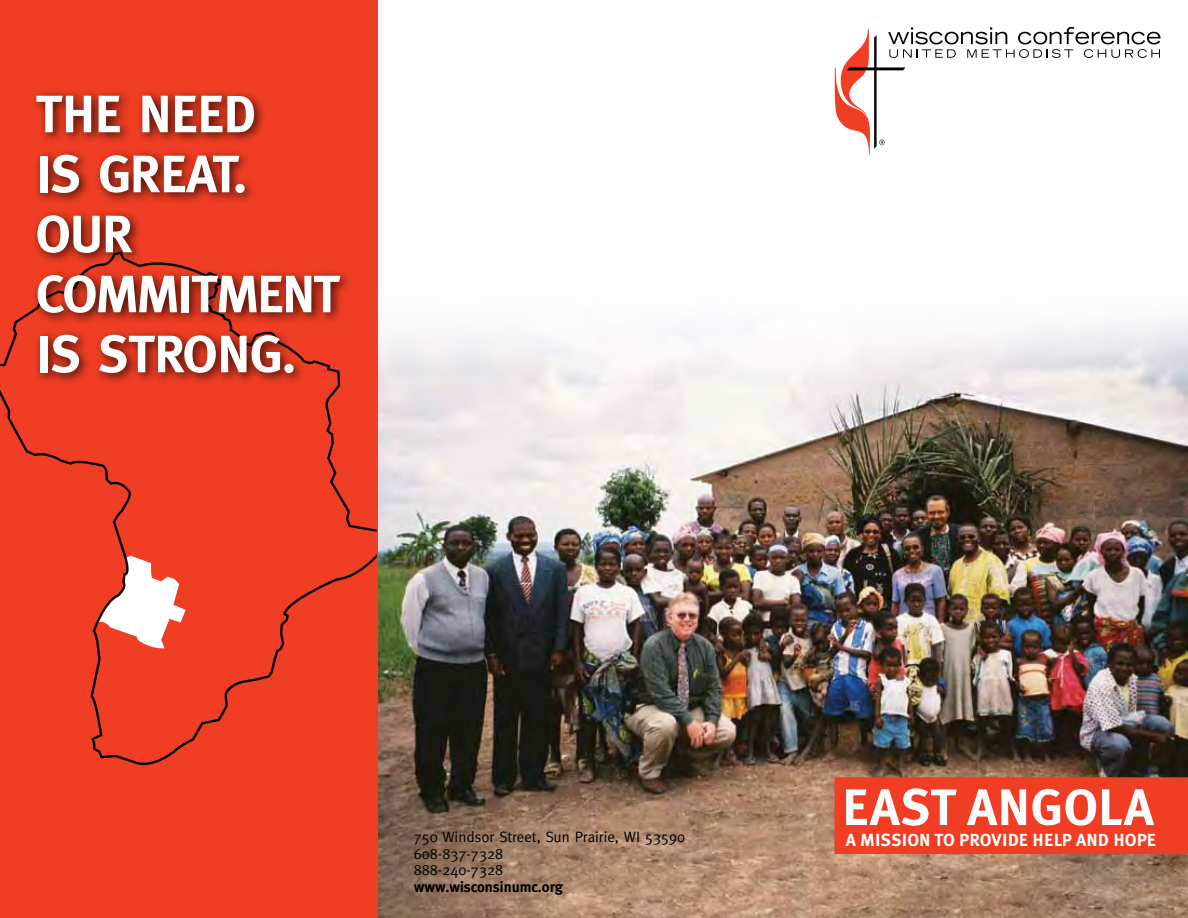
<style>
.page{position:relative;width:1188px;height:918px;background:#fff}
.page>*{position:absolute;margin:0;border:0;box-sizing:border-box;transform-origin:0 0}
.t1{font:700 52.5px/60px "Meta";color:#fff}
.t2{font:700 51.3px "Meta Plus";color:#fff}
.t3{font:700 17.55px "Meta Plus";letter-spacing:.01em;color:#fff}
.t4{font:15px/16.5px "Meta";color:#000}
.t5{font:700 15px "Meta";color:#000}
</style>
<div class="page">
<img style="left:378px;top:319px;width:810px;height:599px">
<div style="left:835px;top:777px;width:353px;height:77px;background:#ef3e23"></div>
<svg style="left:835px;top:27px;width:326px;height:128px"></svg>
<div style="left:0;top:0;width:378px;height:918px;background:#ef3e23"></div>
<svg style="left:0;top:311px;width:377px;height:455px"></svg>
<div style="left:30px;top:89px;width:323px;height:296px;background:#000;opacity:.75"></div>
<h1 class="t1" style="left:36px;top:84px;width:305px">THE NEED<br>IS GREAT.<br>OUR<br>COMMITMENT<br>IS STRONG.</h1>
<h2 class="t2" style="left:842px;top:778px;width:313px">EAST ANGOLA</h2>
<p class="t4" style="left:414px;top:829px;width:273px">750 Windsor Street, Sun Prairie, WI 53590</p>
<p class="t3" style="left:846px;top:830px;width:312px">A MISSION TO PROVIDE HELP AND HOPE</p>
<p class="t4" style="left:414px;top:845px;width:91px">608-837-7328<br>888-240-7328</p>
<p class="t5" style="left:414px;top:878px;width:151px">www.wisconsinumc.org</p>
</div>
